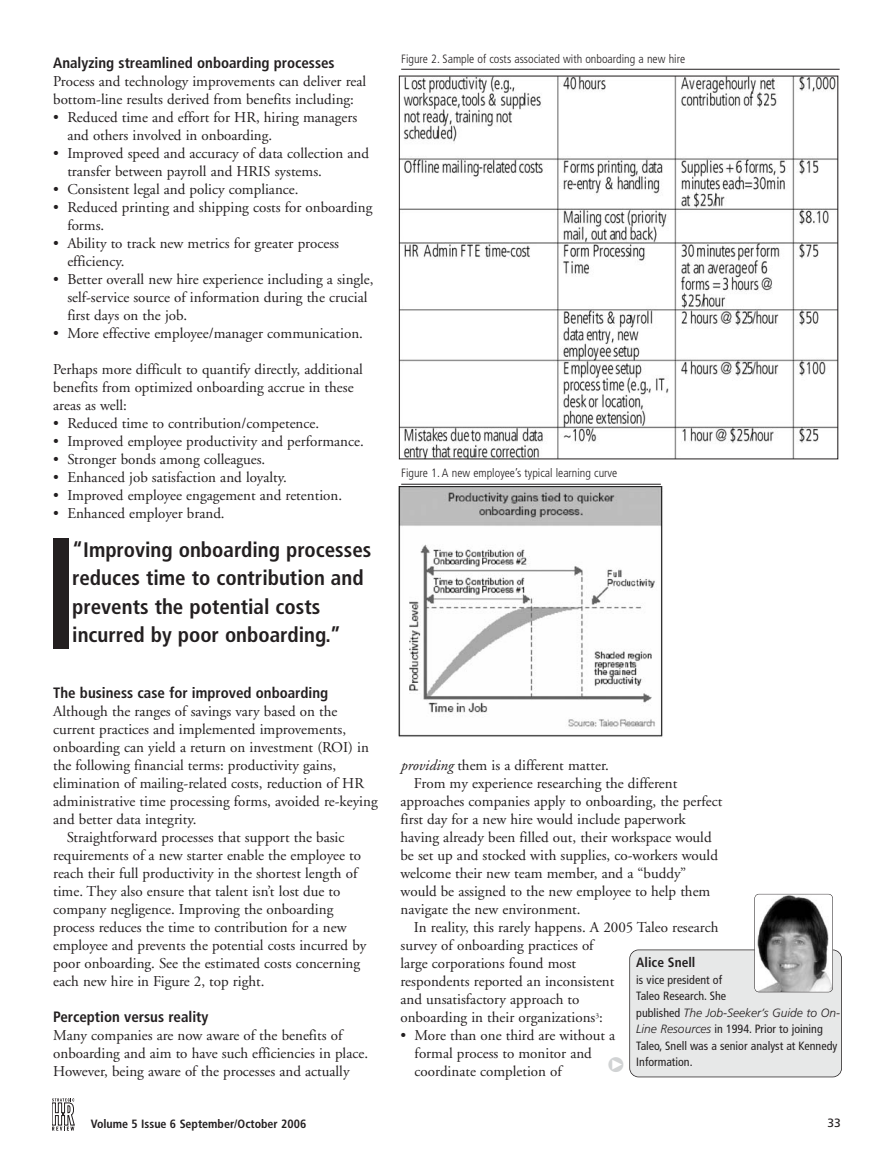
<style>
.page{position:relative;width:893px;height:1161px;background:#fff}
.page>*{position:absolute;margin:0;border:0;box-sizing:border-box;transform-origin:0 0}
.t1{font:700 condensed 21px/28.5px "Frutiger";color:#231f20}
.t2{font:15px/18px "Adobe Garamond";color:#231f20}
.t3{font:700 condensed 15px "Frutiger";color:#231f20}
.t4{font:700 condensed 13.5px "Frutiger";color:#231f20}
.t5{font:condensed 12px/16.5px "Frutiger";color:#231f20}
.t6{font:300 condensed 12px "Frutiger";color:#231f20}
.t7{font:700 condensed 12px "Frutiger";color:#231f20}
.t8{font:12px "Frutiger";color:#231f20}
.s1{font-style:italic}
.s2{font-weight:300;font-style:italic;font-stretch:normal}
</style>
<div class="page">
<svg style="left:52px;top:1098px;width:22px;height:32px"></svg>
<div style="left:630px;top:950px;width:211px;height:126px;background:#e7e8e8;border-radius:9px"></div>
<div style="left:629px;top:949px;width:213px;height:128px;border:2px solid #231f20;border-radius:9px"></div>
<div style="left:53px;top:539px;width:15px;height:110px;background:#231f20"></div>
<img style="left:755px;top:894px;width:78px;height:98px;border-radius:4px">
<div style="left:754px;top:894px;width:79px;height:98px;border:1px solid #231f20;border-radius:5px"></div>
<img style="left:399px;top:487px;width:264px;height:250px">
<hr style="left:401px;top:69px;width:439px;height:1px;background:#231f20">
<svg style="left:399px;top:75px;width:440px;height:410px"></svg>
<p class="t3" style="left:53px;top:57px;width:283px">Analyzing streamlined onboarding processes</p>
<p class="t2" style="left:53px;top:74px;width:315px">Process and technology improvements can deliver real bottom-line results derived from benefits including:</p>
<p class="t2" style="left:67px;top:110px;width:291px;text-indent:-14px">• Reduced time and effort for HR, hiring managers and others involved in onboarding.</p>
<p class="t2" style="left:67px;top:146px;width:303px;text-indent:-14px">• Improved speed and accuracy of data collection and transfer between payroll and HRIS systems.</p>
<p class="t2" style="left:53px;top:182px;width:247px">• Consistent legal and policy compliance.</p>
<p class="t2" style="left:67px;top:200px;width:307px;text-indent:-14px">• Reduced printing and shipping costs for onboarding forms.</p>
<p class="t2" style="left:67px;top:236px;width:273px;text-indent:-14px">• Ability to track new metrics for greater process efficiency.</p>
<p class="t2" style="left:67px;top:272px;width:308px;text-indent:-14px">• Better overall new hire experience including a single, self-service source of information during the crucial first days on the job.</p>
<p class="t2" style="left:53px;top:326px;width:311px">• More effective employee/manager communication.</p>
<p class="t2" style="left:53px;top:362px;width:311px">Perhaps more difficult to quantify directly, additional benefits from optimized onboarding accrue in these areas as well:</p>
<p class="t2" style="left:53px;top:416px;width:267px">• Reduced time to contribution/competence.</p>
<p class="t2" style="left:53px;top:434px;width:312px">• Improved employee productivity and performance.</p>
<p class="t2" style="left:53px;top:452px;width:214px">• Stronger bonds among colleagues.</p>
<p class="t2" style="left:53px;top:470px;width:235px">• Enhanced job satisfaction and loyalty.</p>
<p class="t2" style="left:53px;top:488px;width:290px">• Improved employee engagement and retention.</p>
<p class="t2" style="left:53px;top:506px;width:173px">• Enhanced employer brand.</p>
<h1 class="t1" style="left:72px;top:537px;width:301px">“Improving onboarding processes reduces time to contribution and prevents the potential costs incurred by poor onboarding.”</h1>
<p class="t3" style="left:53px;top:687px;width:277px">The business case for improved onboarding</p>
<p class="t2" style="left:53px;top:704px;width:286px">Although the ranges of savings vary based on the</p>
<p class="t2" style="left:53px;top:722px;width:294px">current practices and implemented improvements,</p>
<p class="t2" style="left:53px;top:740px;width:317px">onboarding can yield a return on investment (ROI) in</p>
<p class="t2" style="left:53px;top:758px;width:285px">the following financial terms: productivity gains,</p>
<p class="t2" style="left:53px;top:776px;width:312px">elimination of mailing-related costs, reduction of HR</p>
<p class="t2" style="left:53px;top:794px;width:326px">administrative time processing forms, avoided re-keying</p>
<p class="t2" style="left:53px;top:812px;width:145px">and better data integrity.</p>
<p class="t2" style="left:67px;top:830px;width:279px">Straightforward processes that support the basic</p>
<p class="t2" style="left:53px;top:848px;width:309px">requirements of a new starter enable the employee to</p>
<p class="t2" style="left:53px;top:866px;width:306px">reach their full productivity in the shortest length of</p>
<p class="t2" style="left:53px;top:884px;width:289px">time. They also ensure that talent isn’t lost due to</p>
<p class="t2" style="left:53px;top:902px;width:282px">company negligence. Improving the onboarding</p>
<p class="t2" style="left:53px;top:920px;width:295px">process reduces the time to contribution for a new</p>
<p class="t2" style="left:53px;top:938px;width:315px">employee and prevents the potential costs incurred by</p>
<p class="t2" style="left:53px;top:956px;width:308px">poor onboarding. See the estimated costs concerning</p>
<p class="t2" style="left:53px;top:974px;width:213px">each new hire in Figure 2, top right.</p>
<p class="t3" style="left:53px;top:1011px;width:157px">Perception versus reality</p>
<p class="t2" style="left:53px;top:1028px;width:316px">Many companies are now aware of the benefits of onboarding and aim to have such efficiencies in place.<br>However, being aware of the processes and actually</p>
<p class="t6" style="left:401px;top:53px;width:285px">Figure 2. Sample of costs associated with onboarding a new hire</p>
<p class="t6" style="left:401px;top:468px;width:218px">Figure 1. A new employee’s typical learning curve</p>
<p class="t2" style="left:400px;top:758px;width:210px"><span class="s1">providing</span> them is a different matter.</p>
<p class="t2" style="left:414px;top:776px;width:265px">From my experience researching the different</p>
<p class="t2" style="left:400px;top:794px;width:323px">approaches companies apply to onboarding, the perfect</p>
<p class="t2" style="left:400px;top:812px;width:287px">first day for a new hire would include paperwork</p>
<p class="t2" style="left:400px;top:830px;width:313px">having already been filled out, their workspace would</p>
<p class="t2" style="left:400px;top:848px;width:319px">be set up and stocked with supplies, co-workers would</p>
<p class="t2" style="left:400px;top:866px;width:287px">welcome their new team member, and a “buddy”</p>
<p class="t2" style="left:400px;top:884px;width:311px">would be assigned to the new employee to help them</p>
<p class="t2" style="left:400px;top:902px;width:182px">navigate the new environment.</p>
<p class="t2" style="left:414px;top:920px;width:306px">In reality, this rarely happens. A 2005 Taleo research</p>
<p class="t2" style="left:400px;top:938px;width:195px">survey of onboarding practices of</p>
<p class="t2" style="left:400px;top:956px;width:177px">large corporations found most</p>
<p class="t2" style="left:400px;top:974px;width:215px">respondents reported an inconsistent</p>
<p class="t2" style="left:400px;top:992px;width:180px">and unsatisfactory approach to</p>
<p class="t2" style="left:400px;top:1010px;width:204px">onboarding in their organizations<sup>3</sup>:</p>
<p class="t2" style="left:415px;top:1028px;width:202px;text-indent:-14px">• More than one third are without a formal process to monitor and coordinate completion of</p>
<p class="t4" style="left:636px;top:957px;width:61px">Alice Snell</p>
<p class="t5" style="left:636px;top:972px;width:205px">is vice president of<br>Taleo Research. She<br>published <span class="s2">The Job-Seeker’s Guide to On-<br>Line Resources</span> in 1994. Prior to joining<br>Taleo, Snell was a senior analyst at Kennedy<br>Information.</p>
<p class="t7" style="left:91px;top:1119px;width:217px">Volume 5 Issue 6 September/October 2006</p>
<p class="t8" style="left:827px;top:1118px;width:15px">33</p>
</div>
